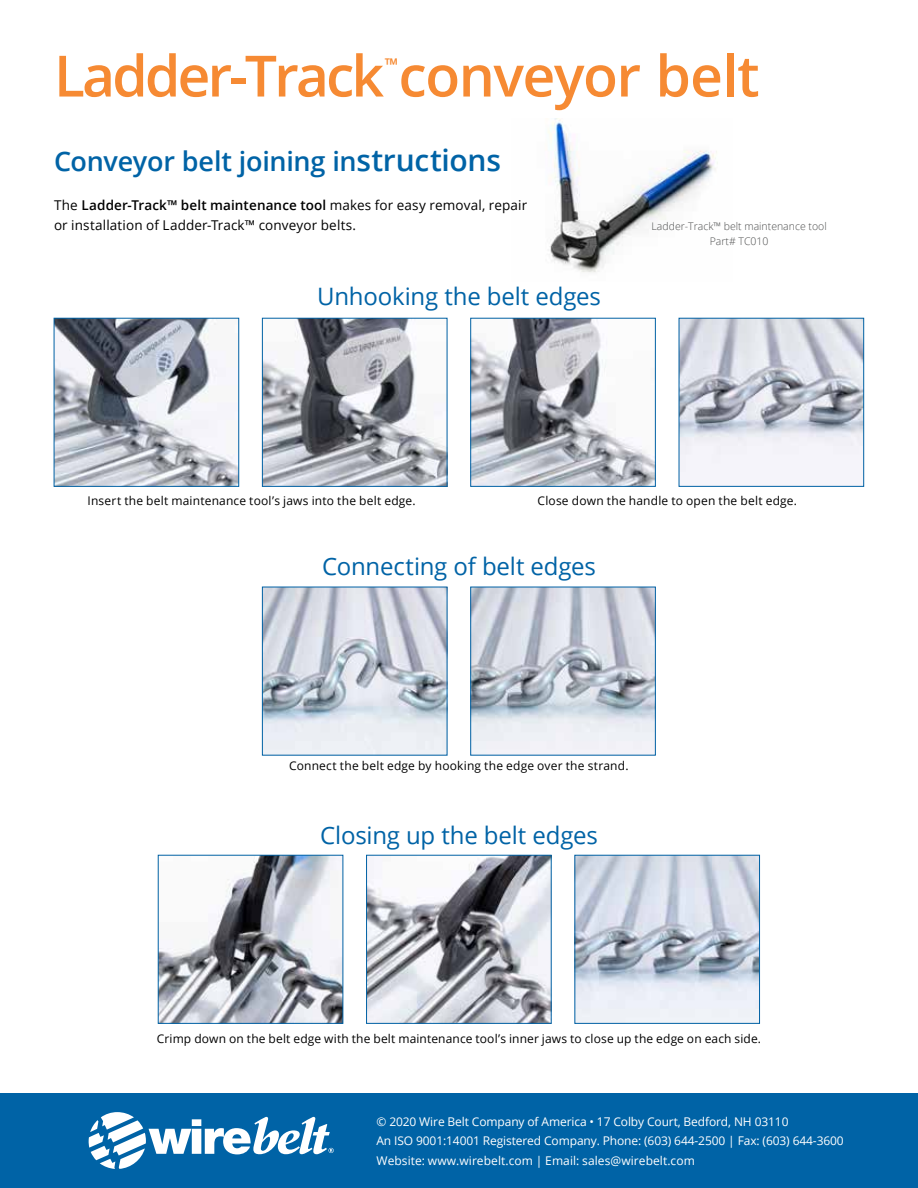
<style>
.page{position:relative;width:918px;height:1188px;background:#fff}
.page>*{position:absolute;margin:0;border:0;box-sizing:border-box;transform-origin:0 0}
.t1{font:600 57px "Open Sans";letter-spacing:-.025em;color:#f68a33}
.t2{font:600 27px "Open Sans";letter-spacing:-.01em;color:#0063a6}
.t3{font:24px "Open Sans";letter-spacing:-.005em;color:#0063a6}
.t4{font:600 17.55px "Open Sans";color:#f68a33}
.t5{font:13.5px/19.5px "Open Sans";letter-spacing:.01em;color:#000}
.t6{font:12px "Open Sans";letter-spacing:.015em;color:#000}
.t7{font:12px/19.5px "Open Sans";letter-spacing:-.01em;color:#fff}
.t8{font:300 10.5px/15px "Open Sans";color:#4c4d4d;text-align:center}
.s1{font-size:30px}
.s2{font-weight:600}
</style>
<div class="page">
<img style="left:548px;top:118px;width:170px;height:155px">
<div style="left:0;top:1093px;width:918px;height:95px;background:#0063a6"></div>
<img style="left:56px;top:320px;width:181px;height:165px">
<div style="left:54px;top:318px;width:185px;height:169px;border:1px solid #0061a4"></div>
<img style="left:472px;top:320px;width:182px;height:165px">
<div style="left:470px;top:318px;width:186px;height:169px;border:1px solid #0061a4"></div>
<img style="left:681px;top:320px;width:181px;height:165px">
<div style="left:679px;top:318px;width:185px;height:169px;border:1px solid #0061a4"></div>
<img style="left:264px;top:320px;width:181px;height:165px">
<div style="left:262px;top:318px;width:185px;height:169px;border:1px solid #0061a4"></div>
<img style="left:160px;top:857px;width:181px;height:165px">
<div style="left:158px;top:855px;width:185px;height:169px;border:1px solid #0061a4"></div>
<img style="left:577px;top:857px;width:181px;height:165px">
<div style="left:575px;top:855px;width:185px;height:169px;border:1px solid #0061a4"></div>
<img style="left:368px;top:857px;width:182px;height:165px">
<div style="left:366px;top:855px;width:186px;height:169px;border:1px solid #0061a4"></div>
<img style="left:264px;top:589px;width:181px;height:164px">
<img style="left:472px;top:589px;width:182px;height:164px">
<div style="left:470px;top:587px;width:186px;height:168px;border:1px solid #0061a4"></div>
<svg style="left:89px;top:1112px;width:245px;height:57px"></svg>
<h1 class="t1" style="left:54px;top:37px;width:707px">Ladder-Track conveyor belt</h1>
<h3 class="t4" style="left:385px;top:52px;width:15px">™</h3>
<h2 class="t2" style="left:54px;top:143px;width:449px">Conveyor belt joining in<span class="s1">structions</span></h2>
<p class="t5" style="left:54px;top:195px;width:475px">The <span class="s2">Ladder-Track™ belt maintenance tool</span> makes for easy removal, repair or installation of Ladder-Track™ conveyor belts.</p>
<h3 class="t3" style="left:317px;top:280px;width:285px">Unhooking the belt edges</h3>
<p class="t8" style="left:652px;top:218px;width:177px">Ladder-Track™ belt maintenance tool<br>Part# TC010</p>
<p class="t6" style="left:87px;top:493px;width:330px">Insert the belt maintenance tool’s jaws into the belt edge.</p>
<p class="t6" style="left:538px;top:493px;width:261px">Close down the handle to open the belt edge.</p>
<h3 class="t3" style="left:322px;top:550px;width:275px">Connecting of belt edges</h3>
<p class="t6" style="left:289px;top:758px;width:341px">Connect the belt edge by hooking the edge over the strand.</p>
<h3 class="t3" style="left:320px;top:818px;width:279px">Closing up the belt edges</h3>
<p class="t6" style="left:157px;top:1030px;width:606px">Crimp down on the belt edge with the belt maintenance tool’s inner jaws to close up the edge on each side.</p>
<p class="t7" style="left:376px;top:1111px;width:469px">© 2020 Wire Belt Company of America • 17 Colby Court, Bedford, NH 03110<br>An ISO 9001:14001 Registered Company. Phone: (603) 644-2500 | Fax: (603) 644-3600<br>Website: www.wirebelt.com | Email: sales@wirebelt.com</p>
</div>
